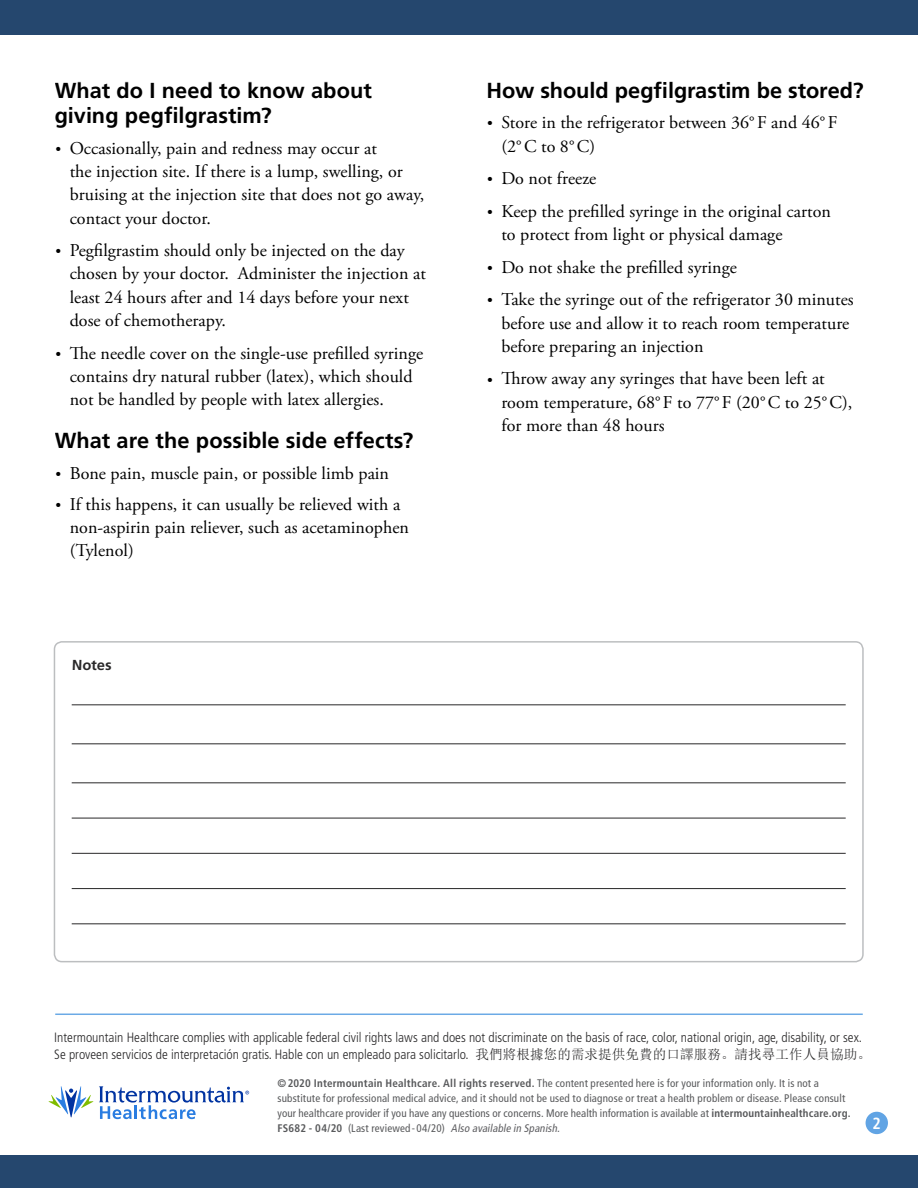
<style>
.page{position:relative;width:918px;height:1188px;background:#fff}
.page>*{position:absolute;margin:0;border:0;box-sizing:border-box;transform-origin:0 0}
.Level_1__h1{font:700 21.75px/24.8px "Frutiger LT Std";color:#000}
.t1{font:18px/23.2px "Adobe Garamond Pro";color:#000}
.t2{font:700 condensed 16.2px "Frutiger LT Std";color:#fff}
.Main_table{font:700 14.4px "Frutiger LT Std";color:#292829}
.t3{font:300 condensed 13.5px/16.5px "Frutiger LT Std";color:#292829}
.Footer___h6{font:condensed 10.95px/15px "Frutiger LT Std";letter-spacing:.01em;color:#58595b}
.s1{font-size:15px}
.s2{font-family:"Sim Sun";font-weight:400;font-stretch:normal}
.s3{font-weight:700}
.s4{font-style:italic;color:#5d5d60}
</style>
<div class="page">
<div style="left:866px;top:1112px;width:22px;height:22px;background:#61a4e4;border-radius:50%"></div>
<div style="left:0;top:0;width:918px;height:35px;background:#25476e"></div>
<div style="left:0;top:1156px;width:918px;height:32px;background:#25476e"></div>
<hr style="left:55px;top:1014px;width:808px;height:1px;background:#6baae6">
<svg style="left:49px;top:1086px;width:44px;height:31px"></svg>
<svg style="left:99px;top:1086px;width:150px;height:33px"></svg>
<hr style="left:72px;top:704px;width:774px;height:1px;background:#292829">
<hr style="left:72px;top:743px;width:774px;height:1px;background:#292829">
<hr style="left:72px;top:782px;width:774px;height:1px;background:#292829">
<hr style="left:72px;top:818px;width:774px;height:1px;background:#292829">
<hr style="left:72px;top:853px;width:774px;height:1px;background:#292829">
<hr style="left:72px;top:888px;width:774px;height:1px;background:#292829">
<hr style="left:72px;top:923px;width:774px;height:1px;background:#292829">
<div style="left:54px;top:641px;width:810px;height:321px;border:2px solid #bcbec0;border-radius:8px"></div>
<p class="Level_1__h1" style="left:55px;top:79px;width:319px">What do I need to know about giving pegfilgrastim?</p>
<p class="t1" style="left:70px;top:137px;width:356px;text-indent:-14px"><span class="s1">•</span> Occasionally, pain and redness may occur at<br>the injection site. If there is a lump, swelling, or bruising at the injection site that does not go away, contact your doctor.</p>
<p class="t1" style="left:70px;top:239px;width:358px;text-indent:-14px"><span class="s1">•</span> Pegfilgrastim should only be injected on the day chosen by your doctor. Administer the injection at least 24 hours after and 14 days before your next dose of chemotherapy.</p>
<p class="t1" style="left:70px;top:342px;width:355px;text-indent:-14px"><span class="s1">•</span> The needle cover on the single-use prefilled syringe contains dry natural rubber (latex), which should not be handled by people with latex allergies.</p>
<p class="Level_1__h1" style="left:55px;top:428px;width:360px">What are the possible side effects?</p>
<p class="t1" style="left:56px;top:462px;width:335px"><span class="s1">•</span> Bone pain, muscle pain, or possible limb pain</p>
<p class="t1" style="left:70px;top:493px;width:341px;text-indent:-14px"><span class="s1">•</span> If this happens, it can usually be relieved with a non-aspirin pain reliever, such as acetaminophen (Tylenol)</p>
<p class="Main_table" style="left:72px;top:656px;width:42px">Notes</p>
<p class="Level_1__h1" style="left:486px;top:78px;width:379px">How should pegfilgrastim be stored?</p>
<p class="t1" style="left:501px;top:112px;width:337px;text-indent:-14px"><span class="s1">•</span> Store in the refrigerator between 36°F and 46°F (2°C to 8°C)</p>
<p class="t1" style="left:487px;top:167px;width:111px"><span class="s1">•</span> Do not freeze</p>
<p class="t1" style="left:501px;top:200px;width:331px;text-indent:-14px"><span class="s1">•</span> Keep the prefilled syringe in the original carton to protect from light or physical damage</p>
<p class="t1" style="left:487px;top:256px;width:251px"><span class="s1">•</span> Do not shake the prefilled syringe</p>
<p class="t1" style="left:501px;top:289px;width:354px;text-indent:-14px"><span class="s1">•</span> Take the syringe out of the refrigerator 30 minutes before use and allow it to reach room temperature before preparing an injection</p>
<p class="t1" style="left:501px;top:368px;width:353px;text-indent:-14px"><span class="s1">•</span> Throw away any syringes that have been left at room temperature, 68°F to 77°F (20°C to 25°C), for more than 48 hours</p>
<p class="t3" style="left:54px;top:1029px;width:818px">Intermountain Healthcare complies with applicable federal civil rights laws and does not discriminate on the basis of race, color, national origin, age, disability, or sex.<br>Se proveen servicios de interpretación gratis. Hable con un empleado para solicitarlo. <span class="s2">我們將根據您的需求提供免費的口譯服務。請找尋工作人員協助。</span></p>
<p class="Footer___h6" style="left:278px;top:1076px;width:575px"><span class="s3">©2020 Intermountain Healthcare. All rights reserved.</span> The content presented here is for your information only. It is not a substitute for professional medical advice, and it should not be used to diagnose or treat a health problem or disease. Please consult your healthcare provider if you have any questions or concerns. More health information is available at <span class="s3">intermountainhealthcare.org.<br>FS682 - 04/20</span> (Last reviewed - 04/20) <span class="s4">Also available in Spanish.</span></p>
<p class="t2" style="left:873px;top:1113px;width:10px">2</p>
</div>
